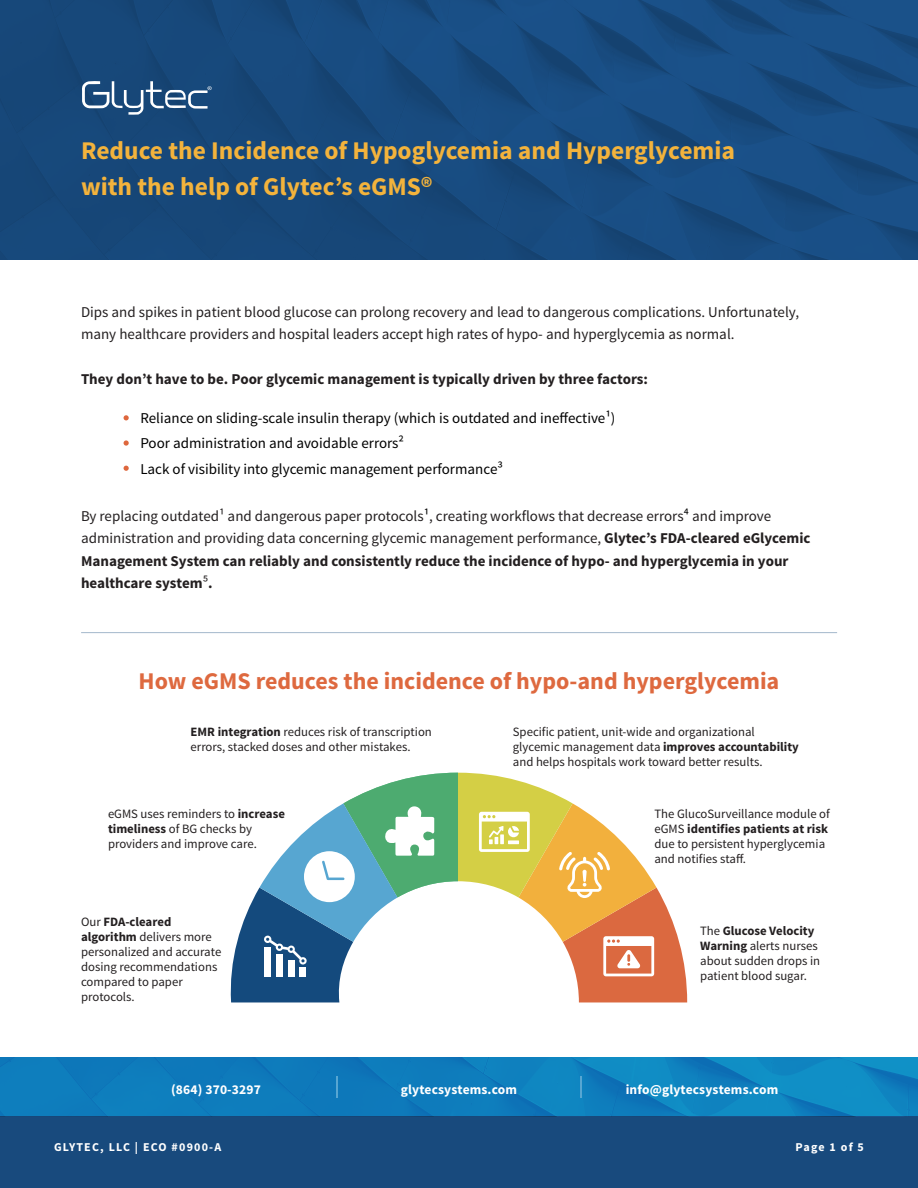
<style>
.page{position:relative;width:918px;height:1188px;background:#fff}
.page>*{position:absolute;margin:0;border:0;box-sizing:border-box;transform-origin:0 0}
.t1{font:700 25.5px "Source Sans Pro";color:#f3b33c}
.t2{font:700 24px "Source Sans Pro";color:#de693f}
.t3{font:15px/22.5px "Source Sans Pro";color:#231f20}
.Paragraph_Style_1{font:15px "Source Sans Pro";color:#000}
.t4{font:700 15px "Source Sans Pro";color:#231f20}
.t5{font:700 13.5px "Source Sans Pro";letter-spacing:.01em;color:#fff}
.t6{font:12.75px/15px "Source Sans Pro";color:#231f20}
.t7{font:700 12px "Source Sans Pro";letter-spacing:.1em;color:#fff}
.s1{color:#000}
.s2{font-weight:700}
</style>
<div class="page">
<img style="left:0;top:0;width:918px;height:259px">
<svg style="left:81px;top:81px;width:131px;height:34px;background:#456b93"></svg>
<hr style="left:81px;top:632px;width:756px;height:1px;background:#a3b7cb">
<div style="left:0;top:1116px;width:918px;height:72px;background:#184a7d"></div>
<img style="left:0;top:1057px;width:918px;height:59px">
<svg style="left:337px;top:1076px;width:1px;height:22px"></svg>
<svg style="left:580px;top:1076px;width:1px;height:22px"></svg>
<svg style="left:124px;top:415px;width:5px;height:5px"></svg>
<svg style="left:124px;top:440px;width:5px;height:6px"></svg>
<svg style="left:124px;top:466px;width:5px;height:5px"></svg>
<svg style="left:230px;top:773px;width:457px;height:229px"></svg>
<svg style="left:500px;top:834px;width:4px;height:10px"></svg>
<svg style="left:508px;top:840px;width:11px;height:4px"></svg>
<p class="t1" style="left:81px;top:135px;width:656px">Reduce the Incidence of Hypoglycemia and Hyperglycemia</p>
<p class="t1" style="left:81px;top:171px;width:353px">with the help of Glytec’s eGMS®</p>
<p class="t3" style="left:81px;top:301px;width:720px">Dips and spikes in patient blood glucose can prolong recovery and lead to dangerous complications. Unfortunately, many healthcare providers and hospital leaders accept high rates of hypo- and hyperglycemia as normal.</p>
<p class="t4" style="left:81px;top:370px;width:568px">They don’t have to be. Poor glycemic management is typically driven by three factors:</p>
<p class="Paragraph_Style_1" style="left:140px;top:409px;width:477px">Reliance on sliding-scale insulin therapy (which is outdated and ineffective¹)</p>
<p class="Paragraph_Style_1" style="left:140px;top:434px;width:265px">Poor administration and avoidable errors²</p>
<p class="Paragraph_Style_1" style="left:140px;top:459px;width:364px">Lack of visibility into glycemic management performance³</p>
<p class="t3" style="left:81px;top:505px;width:731px">By replacing outdated¹ and dangerous paper protocols<span class="s1">¹</span>, creating workflows that decrease errors<span class="s1">⁴</span> and improve administration and providing data concerning glycemic management performance, <span class="s2">Glytec’s FDA-cleared eGlycemic Management System can reliably and consistently reduce the incidence of hypo- and hyperglycemia in your healthcare system</span>⁵<span class="s2">.</span></p>
<p class="t2" style="left:139px;top:665px;width:642px">How eGMS reduces the incidence of hypo-and hyperglycemia</p>
<p class="t6" style="left:191px;top:724px;width:243px"><span class="s2">EMR integration</span> reduces risk of transcription errors, stacked doses and other mistakes.</p>
<p class="t6" style="left:513px;top:724px;width:288px">Specific patient, unit-wide and organizational glycemic management data <span class="s2">improves accountability </span>and helps hospitals work toward better results.</p>
<p class="t6" style="left:108px;top:807px;width:178px">eGMS uses reminders to <span class="s2">increase timeliness</span> of BG checks by providers and improve care.</p>
<p class="t6" style="left:654px;top:807px;width:177px">The GlucoSurveillance module of eGMS <span class="s2">identifies patients at risk </span>due to persistent hyperglycemia and notifies staff.</p>
<p class="t6" style="left:81px;top:914px;width:142px">Our <span class="s2">FDA-cleared algorithm</span> delivers more personalized and accurate dosing recommendations compared to paper protocols.</p>
<p class="t6" style="left:700px;top:923px;width:122px">The <span class="s2">Glucose Velocity<br>Warning</span> alerts nurses about sudden drops in patient blood sugar.</p>
<p class="t5" style="left:171px;top:1081px;width:91px">(864) 370-3297</p>
<p class="t5" style="left:401px;top:1081px;width:118px">glytecsystems.com</p>
<p class="t5" style="left:626px;top:1081px;width:154px">info@glytecsystems.com</p>
<p class="t7" style="left:54px;top:1140px;width:169px">GLYTEC, LLC | ECO #0900-A</p>
<p class="t7" style="left:795px;top:1140px;width:70px">Page 1 of 5</p>
</div>
